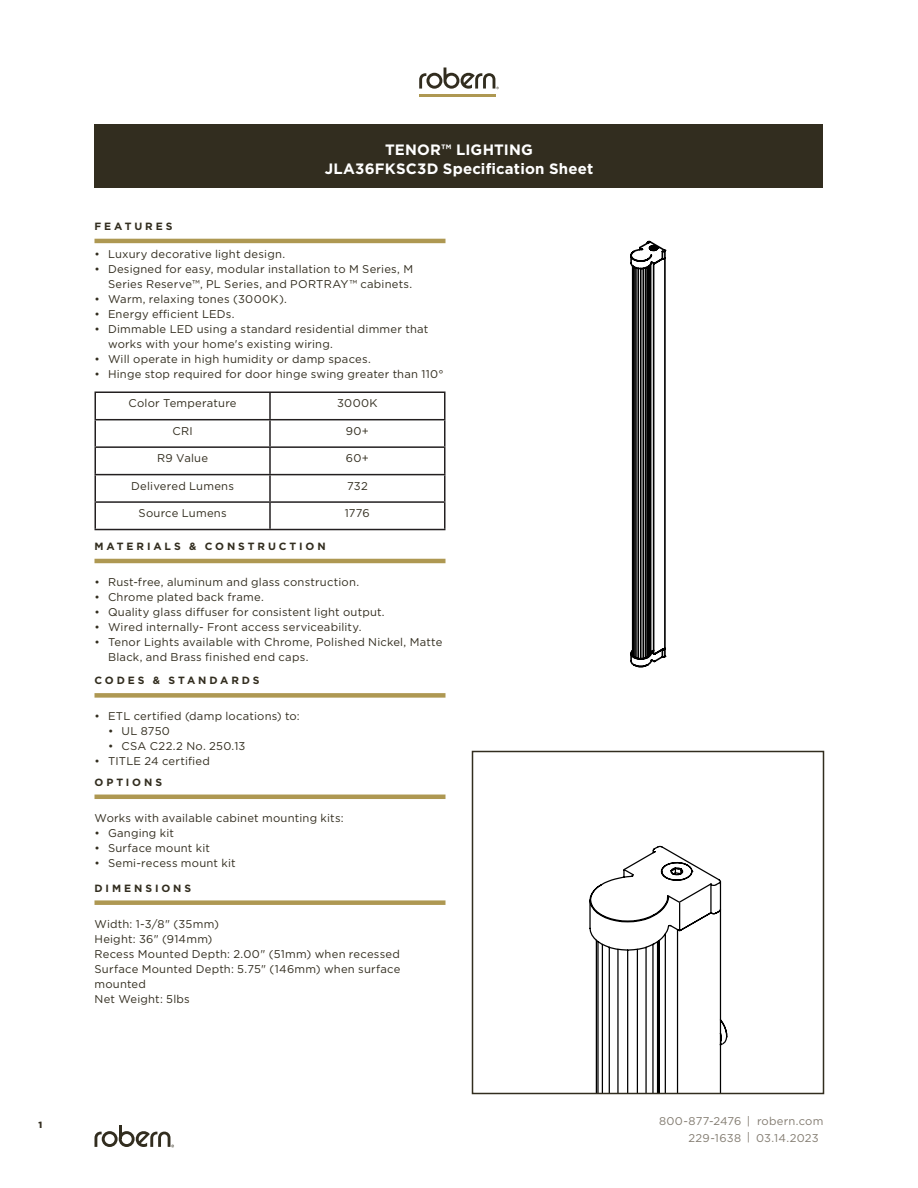
<style>
.page{position:relative;width:918px;height:1188px;background:#fff}
.page>*{position:absolute;margin:0;border:0;box-sizing:border-box;transform-origin:0 0}
.t1{font:700 15px/18.8px "Gotham";letter-spacing:.015em;color:#fff;text-align:center}
.t2{font:11.25px/15px "Gotham";letter-spacing:.02em;color:#322d1f}
.t3{font:11.25px/17.4px "Gotham";letter-spacing:.02em;color:#837c71}
.t4{font:700 10.5px "Gotham";letter-spacing:.275em;color:#322d1f}
.t5{font:900 9px "Gotham";color:#322d1f}
</style>
<div class="page">
<div style="left:94px;top:900px;width:352px;height:5px;background:#ae9852"></div>
<svg style="left:630px;top:240px;width:37px;height:428px"></svg>
<svg style="left:589px;top:845px;width:139px;height:246px"></svg>
<svg style="left:623px;top:868px;width:12px;height:8px"></svg>
<svg style="left:666px;top:881px;width:55px;height:49px"></svg>
<div style="left:472px;top:751px;width:352px;height:343px;border:2px solid #322d1f"></div>
<hr style="left:94px;top:795px;width:352px;height:4px;background:#ae9852">
<div style="left:94px;top:693px;width:352px;height:5px;background:#ae9852"></div>
<hr style="left:94px;top:559px;width:352px;height:4px;background:#ae9852">
<hr style="left:94px;top:239px;width:352px;height:4px;background:#ae9852">
<hr style="left:94px;top:392px;width:176px;height:1px;background:#231f20">
<hr style="left:94px;top:393px;width:2px;height:26px;background:#231f20">
<hr style="left:270px;top:392px;width:176px;height:1px;background:#231f20">
<hr style="left:269px;top:393px;width:2px;height:26px;background:#231f20">
<hr style="left:444px;top:393px;width:2px;height:26px;background:#231f20">
<hr style="left:94px;top:419px;width:176px;height:1px;background:#231f20">
<hr style="left:94px;top:420px;width:2px;height:26px;background:#231f20">
<hr style="left:270px;top:419px;width:176px;height:1px;background:#231f20">
<hr style="left:269px;top:420px;width:2px;height:26px;background:#231f20">
<hr style="left:444px;top:420px;width:2px;height:26px;background:#231f20">
<hr style="left:94px;top:446px;width:176px;height:2px;background:#231f20">
<hr style="left:94px;top:448px;width:2px;height:26px;background:#231f20">
<hr style="left:270px;top:446px;width:176px;height:2px;background:#231f20">
<hr style="left:269px;top:448px;width:2px;height:26px;background:#231f20">
<hr style="left:444px;top:448px;width:2px;height:26px;background:#231f20">
<hr style="left:94px;top:474px;width:176px;height:1px;background:#231f20">
<hr style="left:94px;top:475px;width:2px;height:26px;background:#231f20">
<hr style="left:270px;top:474px;width:176px;height:1px;background:#231f20">
<hr style="left:269px;top:475px;width:2px;height:26px;background:#231f20">
<hr style="left:444px;top:475px;width:2px;height:26px;background:#231f20">
<hr style="left:94px;top:501px;width:176px;height:2px;background:#231f20">
<hr style="left:94px;top:503px;width:2px;height:26px;background:#231f20">
<hr style="left:270px;top:501px;width:176px;height:2px;background:#231f20">
<hr style="left:269px;top:503px;width:2px;height:26px;background:#231f20">
<hr style="left:444px;top:503px;width:2px;height:26px;background:#231f20">
<hr style="left:94px;top:529px;width:176px;height:1px;background:#231f20">
<hr style="left:270px;top:529px;width:176px;height:1px;background:#231f20">
<div style="left:94px;top:124px;width:730px;height:63px;background:#322d1f"></div>
<svg style="left:94px;top:1126px;width:80px;height:22px"></svg>
<hr style="left:419px;top:94px;width:76px;height:3px;background:#ae9852">
<svg style="left:419px;top:68px;width:80px;height:21px"></svg>
<p class="t4" style="left:94px;top:219px;width:80px">FEATURES</p>
<h1 class="t1" style="left:325px;top:140px;width:270px">TENOR™ LIGHTING<br>JLA36FKSC3D Specification Sheet</h1>
<p class="t2" style="left:94px;top:246px;width:192px">• Luxury decorative light design.</p>
<p class="t2" style="left:94px;top:261px;width:320px;text-align:right">• Designed for easy, modular installation to M Series, M<br>Series Reserve™, PL Series, and PORTRAY™ cabinets.</p>
<p class="t2" style="left:94px;top:291px;width:194px">• Warm, relaxing tones (3000K).</p>
<p class="t2" style="left:94px;top:306px;width:142px">• Energy efficient LEDs.</p>
<p class="t2" style="left:108px;top:321px;width:322px;text-indent:-14px">• Dimmable LED using a standard residential dimmer that works with your home's existing wiring.</p>
<p class="t2" style="left:94px;top:351px;width:278px">• Will operate in high humidity or damp spaces.</p>
<p class="t2" style="left:94px;top:366px;width:351px">• Hinge stop required for door hinge swing greater than 110°</p>
<p class="t2" style="left:129px;top:396px;width:110px">Color Temperature</p>
<p class="t2" style="left:337px;top:396px;width:42px">3000K</p>
<p class="t2" style="left:172px;top:423px;width:22px">CRI</p>
<p class="t2" style="left:346px;top:423px;width:25px">90+</p>
<p class="t2" style="left:157px;top:450px;width:52px">R9 Value</p>
<p class="t2" style="left:346px;top:450px;width:24px">60+</p>
<p class="t2" style="left:131px;top:478px;width:104px">Delivered Lumens</p>
<p class="t2" style="left:347px;top:478px;width:22px">732</p>
<p class="t2" style="left:139px;top:505px;width:90px">Source Lumens</p>
<p class="t2" style="left:345px;top:505px;width:27px">1776</p>
<p class="t4" style="left:94px;top:539px;width:233px">MATERIALS &amp; CONSTRUCTION</p>
<p class="t2" style="left:94px;top:574px;width:266px">• Rust-free, aluminum and glass construction.</p>
<p class="t2" style="left:94px;top:589px;width:171px">• Chrome plated back frame.</p>
<p class="t2" style="left:94px;top:604px;width:292px">• Quality glass diffuser for consistent light output.</p>
<p class="t2" style="left:94px;top:619px;width:269px">• Wired internally- Front access serviceability.</p>
<p class="t2" style="left:108px;top:634px;width:336px;text-indent:-14px">• Tenor Lights available with Chrome, Polished Nickel, Matte<br>Black, and Brass finished end caps.</p>
<p class="t4" style="left:94px;top:674px;width:167px">CODES &amp; STANDARDS</p>
<p class="t2" style="left:94px;top:709px;width:207px">• ETL certified (damp locations) to:</p>
<p class="t2" style="left:108px;top:724px;width:63px">• UL 8750</p>
<p class="t2" style="left:108px;top:739px;width:139px">• CSA C22.2 No. 250.13</p>
<p class="t2" style="left:94px;top:754px;width:117px">• TITLE 24 certified</p>
<p class="t4" style="left:94px;top:775px;width:69px">OPTIONS</p>
<p class="t2" style="left:94px;top:810px;width:251px">Works with available cabinet mounting kits:</p>
<p class="t2" style="left:94px;top:825px;width:81px">• Ganging kit</p>
<p class="t2" style="left:94px;top:840px;width:117px">• Surface mount kit</p>
<p class="t2" style="left:94px;top:855px;width:143px">• Semi-recess mount kit</p>
<p class="t4" style="left:94px;top:881px;width:98px">DIMENSIONS</p>
<p class="t2" style="left:94px;top:916px;width:307px">Width: 1-3/8" (35mm)<br>Height: 36" (914mm)<br>Recess Mounted Depth: 2.00" (51mm) when recessed<br>Surface Mounted Depth: 5.75" (146mm) when surface mounted<br>Net Weight: 5lbs</p>
<p class="t5" style="left:39px;top:1118px;width:5px">1</p>
<p class="t3" style="left:689px;top:1112px;width:136px;text-indent:-29px">800-877-2476 | robern.com<br>229-1638 | 03.14.2023</p>
</div>
